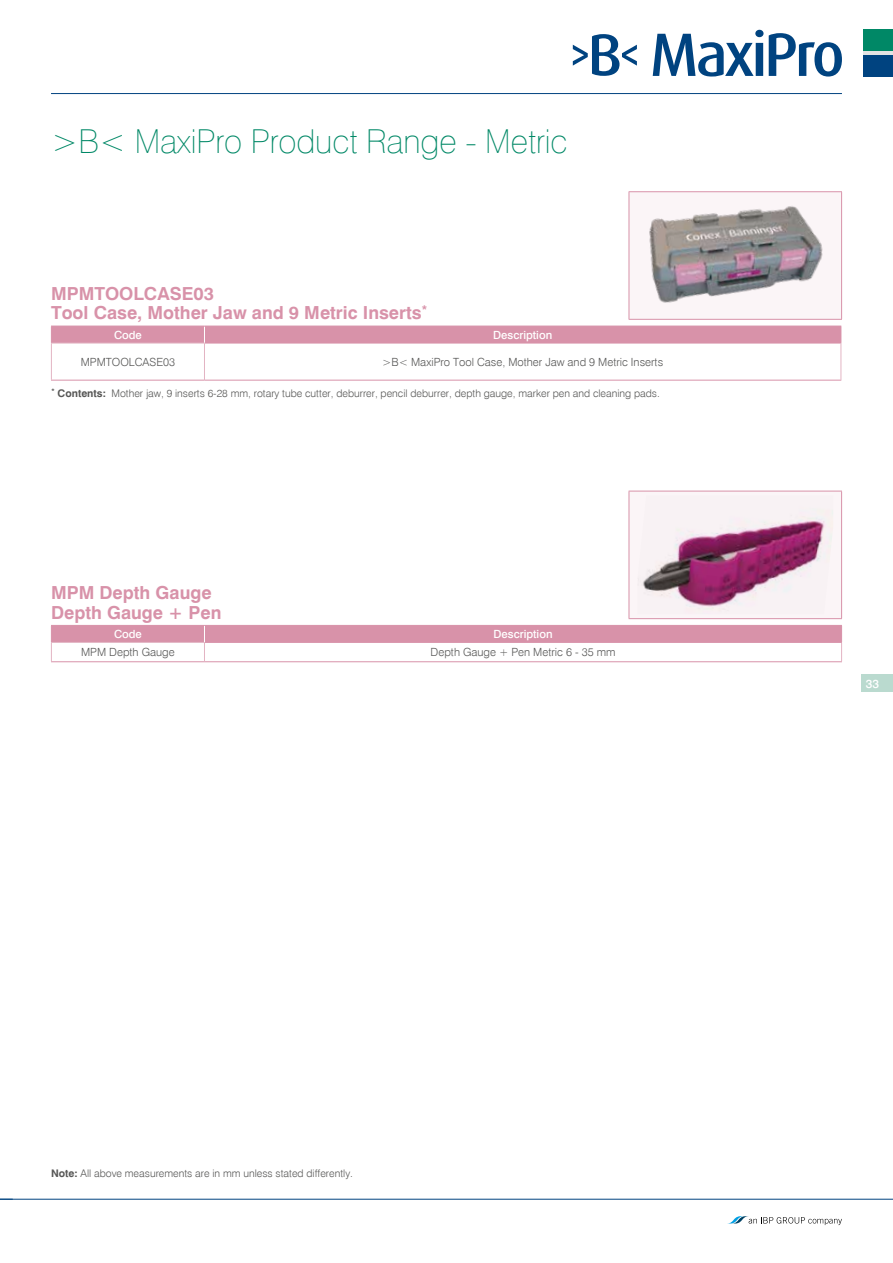
<style>
.page{position:relative;width:893px;height:1263px;background:#fff}
.page>*{position:absolute;margin:0;border:0;box-sizing:border-box;transform-origin:0 0}
.t1{font:100 33px "Swiss 721 BT";color:#086}
.t2{font:700 18px/19.5px "Swiss 721 BT";color:#d892a9}
.t3{font:500 12px "Swiss 721 BT";color:#fff}
.t4{font:300 11.25px "Swiss 721 BT";color:#575756}
.t5{font:500 11.25px "Swiss 721 BT";color:#fff}
.t6{font:300 10.5px "Swiss 721 BT";color:#575756}
.s1{font-weight:700}
</style>
<div class="page">
<div style="left:861px;top:675px;width:32px;height:17px;background:#badacf"></div>
<hr style="left:0;top:1199px;width:893px;height:1px;background:#004380">
<svg style="left:727px;top:1216px;width:115px;height:9px"></svg>
<svg style="left:653px;top:30px;width:110px;height:47px"></svg>
<svg style="left:769px;top:33px;width:73px;height:44px"></svg>
<svg style="left:573px;top:34px;width:64px;height:42px"></svg>
<hr style="left:863px;top:51px;width:30px;height:4px;background:#e3e3e3">
<div style="left:863px;top:30px;width:30px;height:21px;background:#086"></div>
<div style="left:863px;top:55px;width:30px;height:22px;background:#004380"></div>
<hr style="left:51px;top:93px;width:791px;height:1px;background:#004380">
<svg style="left:0;top:1199px;width:13px;height:1px"></svg>
<div style="left:629px;top:491px;width:213px;height:128px;background:#fbf5f7"></div>
<hr style="left:629px;top:491px;width:213px;height:1px;background:#d892a9">
<hr style="left:629px;top:491px;width:1px;height:127px;background:#d892a9">
<hr style="left:841px;top:491px;width:1px;height:127px;background:#d892a9">
<hr style="left:629px;top:618px;width:213px;height:1px;background:#d892a9">
<img style="left:642px;top:511px;width:191px;height:100px">
<hr style="left:51px;top:661px;width:153px;height:1px;background:#d892a9">
<hr style="left:204px;top:661px;width:638px;height:1px;background:#d892a9">
<svg style="left:51px;top:625px;width:791px;height:36px"></svg>
<div style="left:629px;top:192px;width:213px;height:127px;background:#fbf5f7"></div>
<hr style="left:629px;top:191px;width:213px;height:1px;background:#d892a9">
<hr style="left:629px;top:192px;width:1px;height:127px;background:#d892a9">
<hr style="left:841px;top:192px;width:1px;height:127px;background:#d892a9">
<hr style="left:629px;top:319px;width:213px;height:1px;background:#d892a9">
<img style="left:649px;top:206px;width:174px;height:97px">
<hr style="left:204px;top:343px;width:1px;height:37px;background:#e3b4c3">
<hr style="left:51px;top:343px;width:154px;height:1px;background:#e3b4c3">
<hr style="left:205px;top:343px;width:636px;height:1px;background:#d892a9">
<div style="left:51px;top:326px;width:791px;height:17px;background:#d892a9"></div>
<hr style="left:51px;top:380px;width:153px;height:1px;background:#d892a9">
<hr style="left:204px;top:380px;width:637px;height:1px;background:#d892a9">
<hr style="left:51px;top:343px;width:1px;height:37px;background:#e3b4c3">
<hr style="left:841px;top:343px;width:1px;height:37px;background:#e3b4c3">
<h1 class="t1" style="left:51px;top:121px;width:518px">&gt;B&lt; MaxiPro Product Range - Metric</h1>
<h2 class="t2" style="left:51px;top:283px;width:378px">MPMTOOLCASE03<br>Tool Case, Mother Jaw and 9 Metric Inserts<sup>*</sup></h2>
<p class="t5" style="left:114px;top:328px;width:29px">Code</p>
<p class="t5" style="left:493px;top:328px;width:60px">Description</p>
<p class="t4" style="left:81px;top:355px;width:96px">MPMTOOLCASE03</p>
<p class="t4" style="left:382px;top:355px;width:282px">&gt;B&lt; MaxiPro Tool Case, Mother Jaw and 9 Metric Inserts</p>
<p class="t6" style="left:51px;top:386px;width:610px"><sup>*</sup> <span class="s1">Contents:</span> Mother jaw, 9 inserts 6-28 mm, rotary tube cutter, deburrer, pencil deburrer, depth gauge, marker pen and cleaning pads.</p>
<h2 class="t2" style="left:51px;top:583px;width:172px">MPM Depth Gauge<br>Depth Gauge + Pen</h2>
<p class="t5" style="left:114px;top:627px;width:29px">Code</p>
<p class="t5" style="left:493px;top:627px;width:60px">Description</p>
<p class="t4" style="left:81px;top:645px;width:95px">MPM Depth Gauge</p>
<p class="t4" style="left:431px;top:645px;width:186px">Depth Gauge + Pen Metric 6 - 35 mm</p>
<p class="t6" style="left:51px;top:1167px;width:304px"><span class="s1">Note:</span> All above measurements are in mm unless stated differently.</p>
<p class="t3" style="left:866px;top:676px;width:15px">33</p>
</div>
